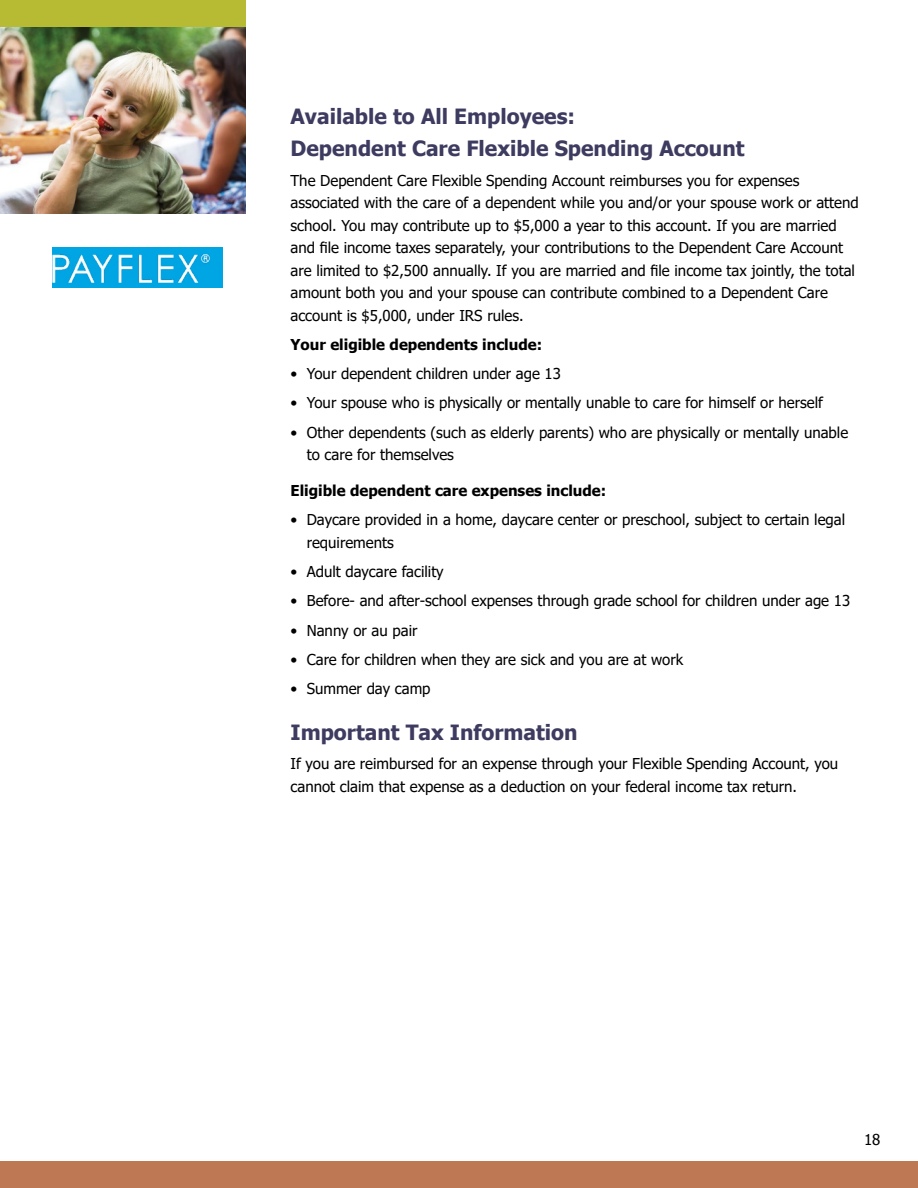
<style>
.page{position:relative;width:918px;height:1188px;background:#fff}
.page>*{position:absolute;margin:0;border:0;box-sizing:border-box;transform-origin:0 0}
.t1{font:700 21px/32.2px "Tahoma";color:#3e3b60}
.t2{font:15px/22.5px "Tahoma";color:#000}
.t3{font:700 15px "Tahoma";color:#000}
</style>
<div class="page">
<div style="left:0;top:1161px;width:918px;height:27px;background:#be7954"></div>
<img style="left:0;top:26px;width:246px;height:188px">
<div style="left:0;top:0;width:246px;height:26px;background:#b7bb34"></div>
<div style="left:52px;top:247px;width:170px;height:41px;background:#00a5e3"></div>
<img style="left:52px;top:254px;width:158px;height:28px">
<h1 class="t1" style="left:291px;top:101px;width:455px">Available to All Employees:<br>Dependent Care Flexible Spending Account</h1>
<p class="t2" style="left:291px;top:170px;width:570px">The Dependent Care Flexible Spending Account reimburses you for expenses associated with the care of a dependent while you and/or your spouse work or attend school. You may contribute up to $5,000 a year to this account. If you are married and file income taxes separately, your contributions to the Dependent Care Account are limited to $2,500 annually. If you are married and file income tax jointly, the total amount both you and your spouse can contribute combined to a Dependent Care account is $5,000, under IRS rules.</p>
<p class="t3" style="left:291px;top:334px;width:253px">Your eligible dependents include:</p>
<p class="t2" style="left:291px;top:363px;width:272px">• Your dependent children under age 13</p>
<p class="t2" style="left:291px;top:392px;width:534px">• Your spouse who is physically or mentally unable to care for himself or herself</p>
<p class="t2" style="left:307px;top:422px;width:543px;text-indent:-16px">• Other dependents (such as elderly parents) who are physically or mentally unable to care for themselves</p>
<p class="t3" style="left:291px;top:480px;width:317px">Eligible dependent care expenses include:</p>
<p class="t2" style="left:307px;top:509px;width:540px;text-indent:-16px">• Daycare provided in a home, daycare center or preschool, subject to certain legal requirements</p>
<p class="t2" style="left:291px;top:561px;width:155px">• Adult daycare facility</p>
<p class="t2" style="left:291px;top:590px;width:561px">• Before- and after-school expenses through grade school for children under age 13</p>
<p class="t2" style="left:291px;top:620px;width:129px">• Nanny or au pair</p>
<p class="t2" style="left:291px;top:649px;width:394px">• Care for children when they are sick and you are at work</p>
<p class="t2" style="left:291px;top:678px;width:142px">• Summer day camp</p>
<h1 class="t1" style="left:291px;top:717px;width:289px">Important Tax Information</h1>
<p class="t2" style="left:291px;top:753px;width:549px">If you are reimbursed for an expense through your Flexible Spending Account, you cannot claim that expense as a deduction on your federal income tax return.</p>
<p class="t2" style="left:864px;top:1130px;width:18px">18</p>
</div>
